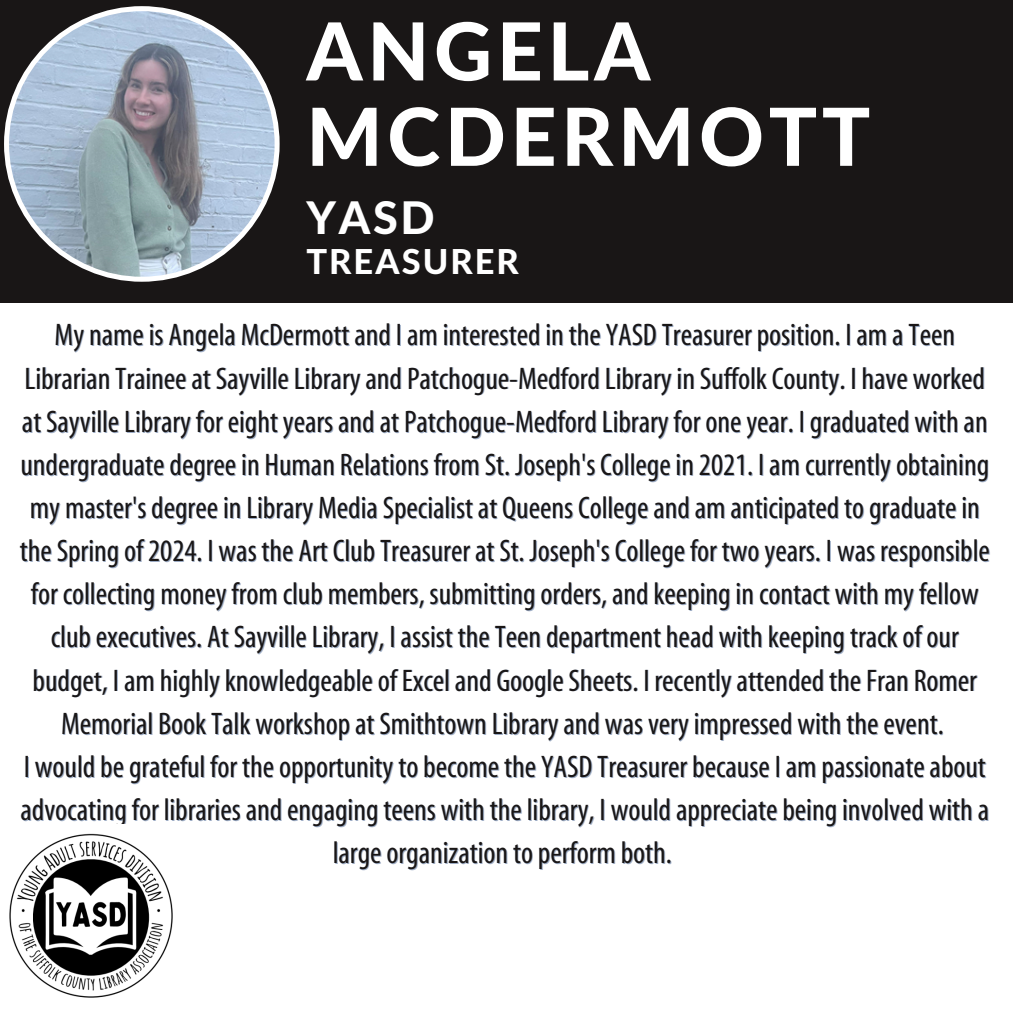
<style>
.page{position:relative;width:1013px;height:1013px;background:#fff}
.page>*{position:absolute;margin:0;border:0;box-sizing:border-box;transform-origin:0 0}
.t1{font:800 80px/85.2px "Lato Latin";letter-spacing:.06em;color:#fff}
.t2{font:800 45px "Lato Latin";color:#fff}
.t3{font:800 34.38px "Lato Latin";letter-spacing:.06em;color:#fff}
.t4{font:condensed 31.25px/43.1px "Myriad";color:#191616;text-align:center}
</style>
<div class="page">
<div style="left:0;top:0;width:1012px;height:302px;background:#191616"></div>
<svg style="left:4px;top:6px;width:275px;height:276px"></svg>
<img style="left:9px;top:833px;width:164px;height:165px">
<p class="t1" style="left:306px;top:13px;width:565px">ANGELA<br>MCDERMOTT</p>
<p class="t2" style="left:306px;top:198px;width:130px">YASD</p>
<p class="t3" style="left:306px;top:246px;width:214px">TREASURER</p>
<p class="t4" style="left:20px;top:315px;width:971px">My name is Angela McDermott and I am interested in the YASD Treasurer position. I am a Teen Librarian Trainee at Sayville Library and Patchogue-Medford Library in Suffolk County. I have worked at Sayville Library for eight years and at Patchogue-Medford Library for one year. I graduated with an undergraduate degree in Human Relations from St. Joseph's College in 2021. I am currently obtaining my master's degree in Library Media Specialist at Queens College and am anticipated to graduate in the Spring of 2024. I was the Art Club Treasurer at St. Joseph's College for two years. I was responsible for collecting money from club members, submitting orders, and keeping in contact with my fellow club executives. At Sayville Library, I assist the Teen department head with keeping track of our budget, I am highly knowledgeable of Excel and Google Sheets. I recently attended the Fran Romer Memorial Book Talk workshop at Smithtown Library and was very impressed with the event.</p>
<p class="t4" style="left:20px;top:746px;width:970px">I would be grateful for the opportunity to become the YASD Treasurer because I am passionate about advocating for libraries and engaging teens with the library, I would appreciate being involved with a large organization to perform both.</p>
</div>
